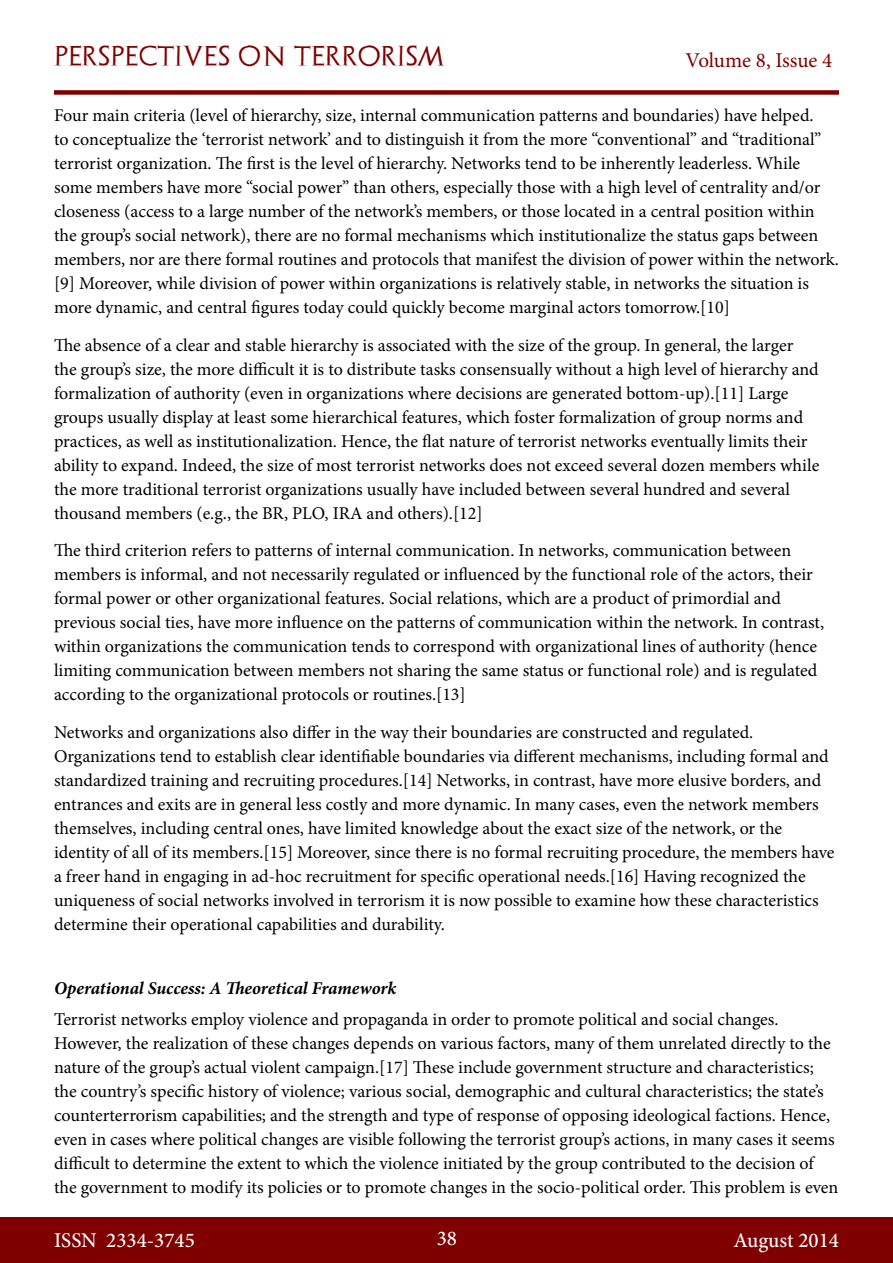
<style>
.page{position:relative;width:893px;height:1263px;background:#fff}
.page>*{position:absolute;margin:0;border:0;box-sizing:border-box;transform-origin:0 0}
.t1{font:500 21px "Minion Pro";color:#fff}
.t2{font:21px "Archeologicaps";letter-spacing:.045em;color:#800000}
.t3{font:21px "Minion Pro";letter-spacing:-.005em;color:#800000}
.t4{font:18px/24px "Minion Pro";color:#000}
.t5{font:italic 700 18px "Minion Pro";letter-spacing:-.005em;color:#000}
</style>
<div class="page">
<div style="left:0;top:1217px;width:893px;height:46px;background:#800000"></div>
<div style="left:54px;top:90px;width:785px;height:5px;background:#800000"></div>
<p class="t2" style="left:54px;top:43px;width:392px">PERSPECTIVES ON TERRORISM</p>
<p class="t3" style="left:686px;top:46px;width:148px">Volume 8, Issue 4</p>
<p class="t4" style="left:54px;top:103px;width:786px">Four main criteria (level of hierarchy, size, internal communication patterns and boundaries) have helped.<br>to conceptualize the ‘terrorist network’ and to distinguish it from the more “conventional” and “traditional” terrorist organization. The first is the level of hierarchy. Networks tend to be inherently leaderless. While some members have more “social power” than others, especially those with a high level of centrality and/or closeness (access to a large number of the network’s members, or those located in a central position within the group’s social network), there are no formal mechanisms which institutionalize the status gaps between members, nor are there formal routines and protocols that manifest the division of power within the network. [9] Moreover, while division of power within organizations is relatively stable, in networks the situation is more dynamic, and central figures today could quickly become marginal actors tomorrow.[10]</p>
<p class="t4" style="left:54px;top:333px;width:767px">The absence of a clear and stable hierarchy is associated with the size of the group. In general, the larger the group’s size, the more difficult it is to distribute tasks consensually without a high level of hierarchy and formalization of authority (even in organizations where decisions are generated bottom-up).[11] Large groups usually display at least some hierarchical features, which foster formalization of group norms and practices, as well as institutionalization. Hence, the flat nature of terrorist networks eventually limits their ability to expand. Indeed, the size of most terrorist networks does not exceed several dozen members while the more traditional terrorist organizations usually have included between several hundred and several thousand members (e.g., the BR, PLO, IRA and others).[12]</p>
<p class="t4" style="left:54px;top:538px;width:772px">The third criterion refers to patterns of internal communication. In networks, communication between members is informal, and not necessarily regulated or influenced by the functional role of the actors, their formal power or other organizational features. Social relations, which are a product of primordial and previous social ties, have more influence on the patterns of communication within the network. In contrast, within organizations the communication tends to correspond with organizational lines of authority (hence limiting communication between members not sharing the same status or functional role) and is regulated according to the organizational protocols or routines.[13]</p>
<p class="t4" style="left:54px;top:720px;width:782px">Networks and organizations also differ in the way their boundaries are constructed and regulated.<br>Organizations tend to establish clear identifiable boundaries via different mechanisms, including formal and standardized training and recruiting procedures.[14] Networks, in contrast, have more elusive borders, and entrances and exits are in general less costly and more dynamic. In many cases, even the network members themselves, including central ones, have limited knowledge about the exact size of the network, or the identity of all of its members.[15] Moreover, since there is no formal recruiting procedure, the members have a freer hand in engaging in ad-hoc recruitment for specific operational needs.[16] Having recognized the uniqueness of social networks involved in terrorism it is now possible to examine how these characteristics determine their operational capabilities and durability.</p>
<p class="t5" style="left:54px;top:975px;width:344px">Operational Success: A Theoretical Framework</p>
<p class="t4" style="left:54px;top:1007px;width:786px">Terrorist networks employ violence and propaganda in order to promote political and social changes.<br>However, the realization of these changes depends on various factors, many of them unrelated directly to the nature of the group’s actual violent campaign.[17] These include government structure and characteristics; the country’s specific history of violence; various social, demographic and cultural characteristics; the state’s counterterrorism capabilities; and the strength and type of response of opposing ideological factions. Hence, even in cases where political changes are visible following the terrorist group’s actions, in many cases it seems difficult to determine the extent to which the violence initiated by the group contributed to the decision of the government to modify its policies or to promote changes in the socio-political order. This problem is even</p>
<p class="t1" style="left:54px;top:1226px;width:142px">ISSN 2334-3745</p>
<p class="t1" style="left:437px;top:1224px;width:22px">38</p>
<p class="t1" style="left:733px;top:1226px;width:107px">August 2014</p>
</div>
